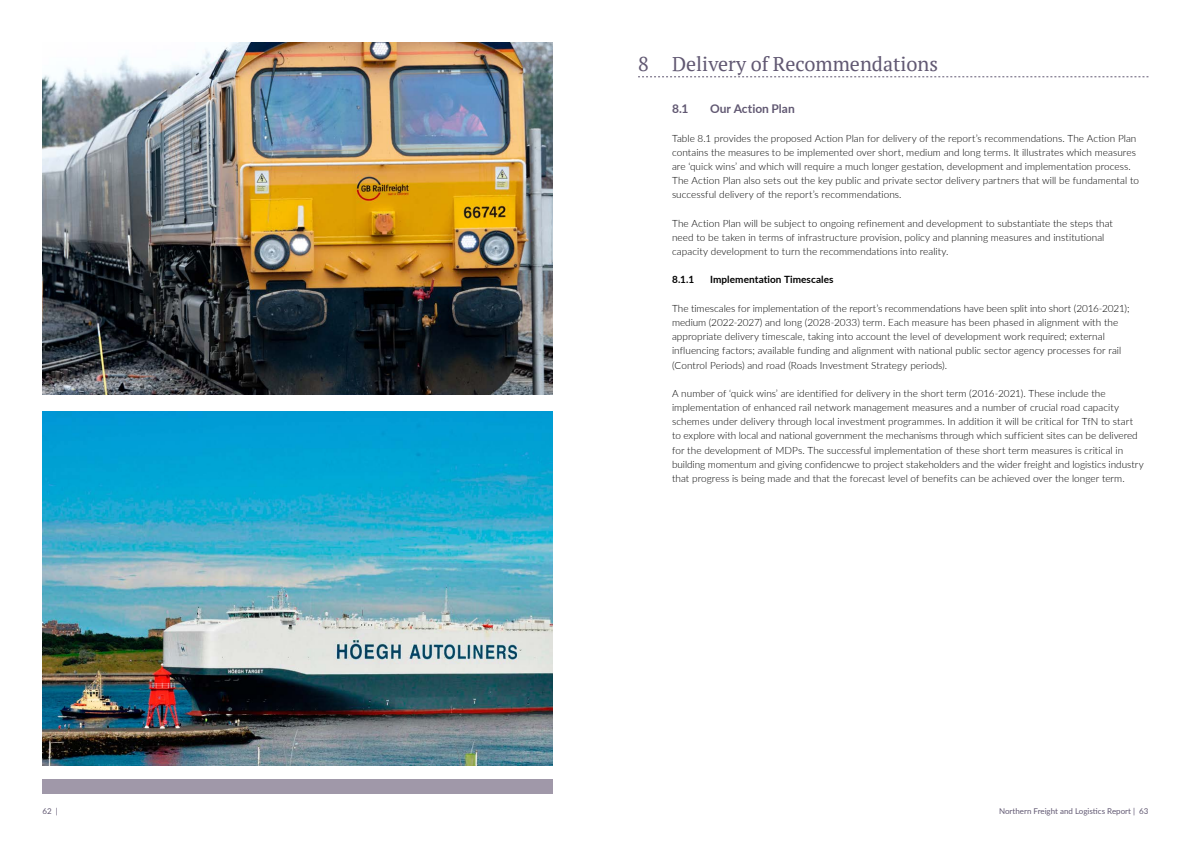
<style>
.page{position:relative;width:1191px;height:842px;background:#fff}
.page>*{position:absolute;margin:0;border:0;box-sizing:border-box;transform-origin:0 0}
.t1{font:20px "PT Serif";color:#615872}
.t2{font:700 12px "Lato";color:#615872}
.t3{font:300 10px/14.2px "Lato";color:#000}
.t4{font:700 10px "Lato";letter-spacing:.01em;color:#000}
.t5{font:8px "Lato";color:#615872}
</style>
<div class="page">
<svg style="left:638px;top:77px;width:510px;height:1px"></svg>
<div style="left:43px;top:780px;width:510px;height:14px;background:#a098a9"></div>
<img style="left:43px;top:43px;width:510px;height:351px">
<img style="left:43px;top:411px;width:510px;height:354px">
<h1 class="t1" style="left:638px;top:51px;width:302px">8 Delivery of Recommendations</h1>
<p class="t2" style="left:672px;top:100px;width:18px">8.1</p>
<p class="t2" style="left:710px;top:100px;width:86px">Our Action Plan</p>
<p class="t3" style="left:672px;top:131px;width:468px">Table 8.1 provides the proposed Action Plan for delivery of the report’s recommendations. The Action Plan contains the measures to be implemented over short, medium and long terms. It illustrates which measures are ‘quick wins’ and which will require a much longer gestation, development and implementation process.<br>The Action Plan also sets out the key public and private sector delivery partners that will be fundamental to successful delivery of the report’s recommendations.</p>
<p class="t3" style="left:672px;top:216px;width:442px">The Action Plan will be subject to ongoing refinement and development to substantiate the steps that need to be taken in terms of infrastructure provision, policy and planning measures and institutional capacity development to turn the recommendations into reality.</p>
<p class="t4" style="left:672px;top:272px;width:24px">8.1.1</p>
<p class="t4" style="left:710px;top:272px;width:125px">Implementation Timescales</p>
<p class="t3" style="left:672px;top:301px;width:459px">The timescales for implementation of the report’s recommendations have been split into short (2016-2021); medium (2022-2027) and long (2028-2033) term. Each measure has been phased in alignment with the appropriate delivery timescale, taking into account the level of development work required; external influencing factors; available funding and alignment with national public sector agency processes for rail (Control Periods) and road (Roads Investment Strategy periods).</p>
<p class="t3" style="left:672px;top:386px;width:473px">A number of ‘quick wins’ are identified for delivery in the short term (2016-2021). These include the implementation of enhanced rail network management measures and a number of crucial road capacity schemes under delivery through local investment programmes. In addition it will be critical for TfN to start to explore with local and national government the mechanisms through which sufficient sites can be delivered for the development of MDPs. The successful implementation of these short term measures is critical in building momentum and giving confidencwe to project stakeholders and the wider freight and logistics industry that progress is being made and that the forecast level of benefits can be achieved over the longer term.</p>
<p class="t5" style="left:43px;top:805px;width:17px">62 |</p>
<p class="t5" style="left:999px;top:805px;width:151px">Northern Freight and Logistics Report | 63</p>
</div>
